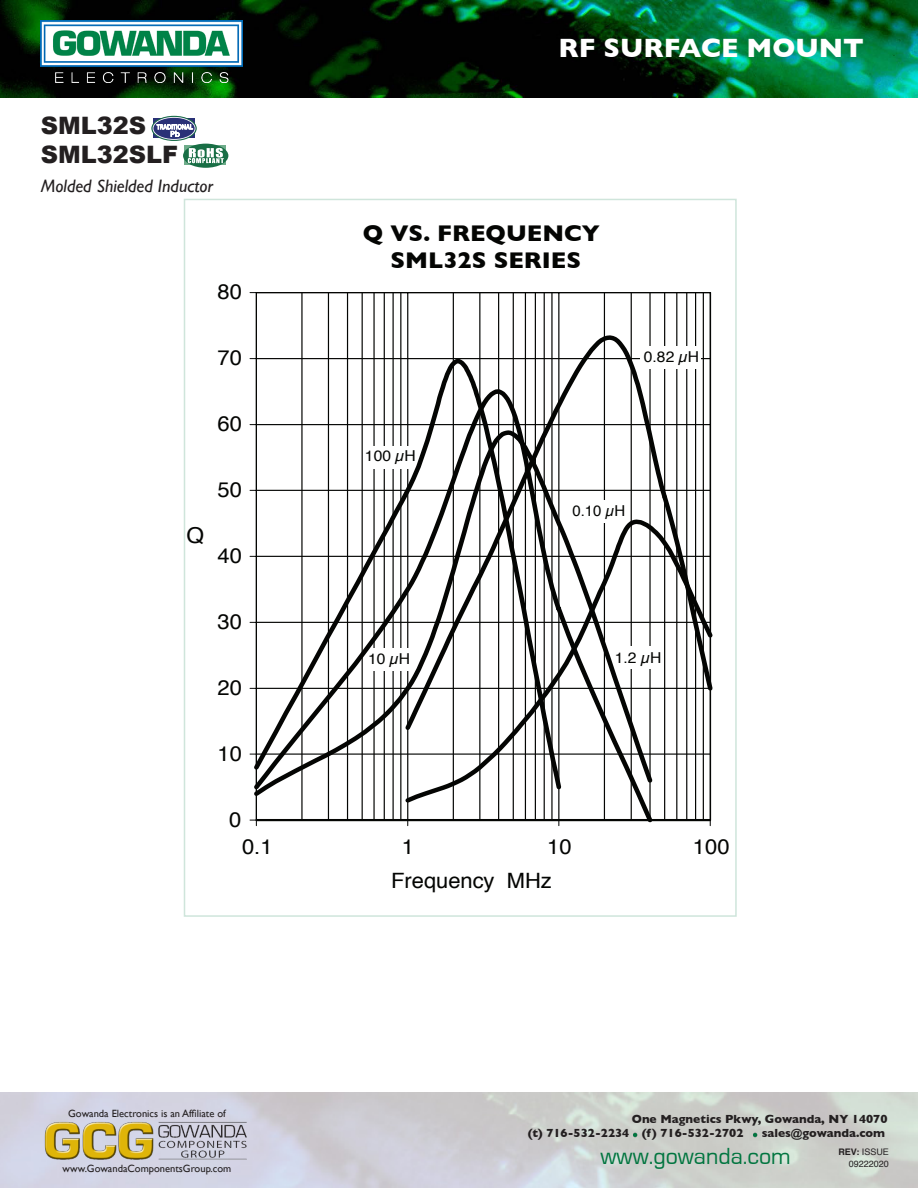
<style>
.page{position:relative;width:918px;height:1188px;background:#fff}
.page>*{position:absolute;margin:0;border:0;box-sizing:border-box;transform-origin:0 0}
.t1{font:700 27px "Gill Sans";color:#fff}
.t2{font:24px "Eurostile";color:#00753f}
.t3{font:900 24px "Arial";color:#231f20}
.t4{font:700 23.1px/26.7px "Gill Sans";color:#040503;text-align:center;scale:1.04 1}
.t5{font:21.9px "Helvetica";color:#040503;scale:1.04 1}
.t6{font:21.15px "Helvetica";letter-spacing:.005em;color:#040503;scale:1.04 1}
.t7{font:italic 18px "Gill Sans";color:#231f20}
.t8{font:15px "Helvetica";letter-spacing:.005em;color:#040503;scale:1.04 1}
.t9{font:15px "Helvetica";letter-spacing:.005em;color:#040503}
.t10{font:700 12px "Gill Sans";color:#231f20}
.t11{font:10.5px "Gill Sans";color:#231f20}
.t12{font:9px "Helvetica";color:#231f20}
.s1{font-weight:700}
</style>
<div class="page">
<img style="left:41px;top:1117px;width:212px;height:46px">
<svg style="left:630px;top:1129px;width:11px;height:11px"></svg>
<svg style="left:750px;top:1129px;width:11px;height:11px"></svg>
<svg style="left:255px;top:292px;width:457px;height:530px"></svg>
<hr style="left:256px;top:293px;width:1px;height:527px;background:#040503">
<hr style="left:256px;top:819px;width:454px;height:1px;background:#040503">
<svg style="left:402px;top:333px;width:310px;height:473px"></svg>
<svg style="left:656px;top:387px;width:57px;height:413px"></svg>
<svg style="left:250px;top:356px;width:406px;height:470px"></svg>
<div style="left:619px;top:646px;width:39px;height:23px;background:#fff"></div>
<div style="left:371px;top:648px;width:42px;height:22px;background:#fff"></div>
<div style="left:592px;top:501px;width:34px;height:22px;background:#fff"></div>
<div style="left:369px;top:446px;width:43px;height:22px;background:#fff"></div>
<div style="left:640px;top:346px;width:60px;height:22px;background:#fff"></div>
<svg style="left:185px;top:146px;width:41px;height:19px"></svg>
<div style="left:183px;top:144px;width:45px;height:24px;background:#186e45;border-radius:50%"></div>
<svg style="left:188px;top:148px;width:36px;height:15px"></svg>
<svg style="left:151px;top:116px;width:46px;height:25px"></svg>
<img style="left:0;top:0;width:918px;height:98px">
<img style="left:41px;top:20px;width:202px;height:62px">
<p class="t3" style="left:41px;top:108px;width:107px">SML32S</p>
<p class="t3" style="left:41px;top:137px;width:139px">SML32SLF</p>
<p class="t7" style="left:41px;top:175px;width:174px">Molded Shielded Inductor</p>
<p class="t6" style="left:217px;top:276px;width:25px">80</p>
<p class="t6" style="left:217px;top:342px;width:25px">70</p>
<p class="t6" style="left:217px;top:408px;width:25px">60</p>
<p class="t5" style="left:186px;top:518px;width:19px">Q</p>
<p class="t6" style="left:217px;top:473px;width:25px">50</p>
<p class="t6" style="left:217px;top:539px;width:25px">40</p>
<p class="t6" style="left:217px;top:605px;width:25px">30</p>
<p class="t6" style="left:217px;top:671px;width:25px">20</p>
<p class="t6" style="left:217px;top:737px;width:25px">10</p>
<p class="t6" style="left:229px;top:803px;width:13px">0</p>
<p class="t1" style="left:559px;top:27px;width:307px">RF SURFACE MOUNT</p>
<p class="t4" style="left:363px;top:220px;width:229px">Q VS. FREQUENCY<br>SML32S SERIES</p>
<p class="t8" style="left:644px;top:345px;width:55px">0.82 µH</p>
<p class="t8" style="left:365px;top:444px;width:50px">100 µH</p>
<p class="t9" style="left:572px;top:499px;width:54px">0.10 µH</p>
<p class="t8" style="left:368px;top:647px;width:42px">10 µH</p>
<p class="t8" style="left:615px;top:646px;width:46px">1.2 µH</p>
<p class="t6" style="left:242px;top:831px;width:31px">0.1</p>
<p class="t6" style="left:402px;top:831px;width:13px">1</p>
<p class="t6" style="left:547px;top:831px;width:25px">10</p>
<p class="t6" style="left:693px;top:831px;width:37px">100</p>
<p class="t6" style="left:391px;top:864px;width:156px">Frequency MHz</p>
<p class="t11" style="left:68px;top:1107px;width:159px">Gowanda Electronics is an Affiliate of</p>
<p class="t11" style="left:63px;top:1162px;width:170px">www.GowandaComponentsGroup.com</p>
<p class="t10" style="left:632px;top:1110px;width:257px">One Magnetics Pkwy, Gowanda, NY 14070</p>
<p class="t10" style="left:528px;top:1124px;width:103px">(t) 716-532-2234</p>
<p class="t10" style="left:642px;top:1124px;width:103px">(f) 716-532-2702</p>
<p class="t10" style="left:762px;top:1124px;width:125px">sales@gowanda.com</p>
<p class="t2" style="left:601px;top:1144px;width:192px">www.gowanda.com</p>
<p class="t12" style="left:838px;top:1145px;width:52px"><span class="s1">REV:</span> ISSUE</p>
<p class="t12" style="left:849px;top:1157px;width:42px">09222020</p>
</div>
